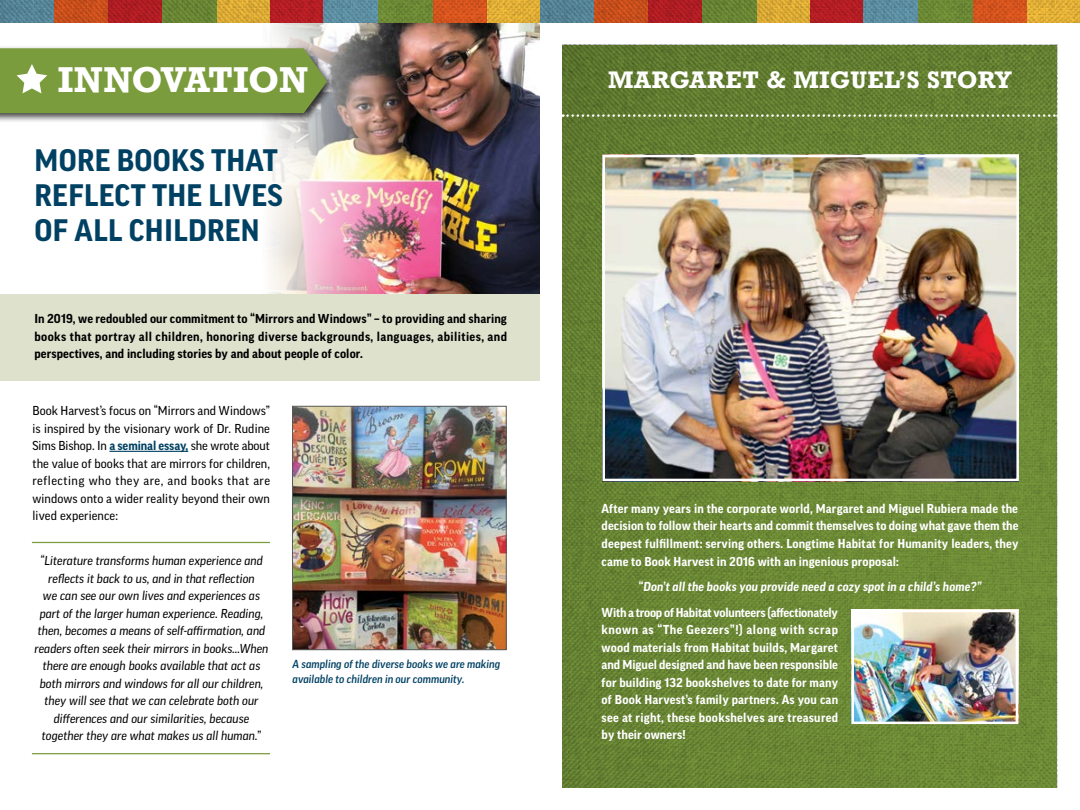
<style>
.page{position:relative;width:1080px;height:810px;background:#fff}
.page>*{position:absolute;margin:0;border:0;box-sizing:border-box;transform-origin:0 0}
.t1{font:700 33.75px "Rockwell";letter-spacing:-.005em;color:#fff}
.t2{font:700 30px/35px "Good Pro";letter-spacing:.01em;color:#004163}
.t3{font:700 22.5px "Rockwell";letter-spacing:.02em;color:#fff}
.t4{font:700 12.5px/17.5px "Good Pro";letter-spacing:.01em;color:#fff;text-align:justify}
.t5{font:italic 12.5px/17.5px "Good Pro News";color:#000;text-align:center}
.t6{font:12.5px/17.5px "Good Pro News";letter-spacing:.005em;color:#000;text-align:justify}
.t7{font:700 12.5px/17.5px "Good Pro";letter-spacing:.01em;color:#000;text-align:justify}
.t8{font:italic 700 12.5px "Good Pro";letter-spacing:.01em;color:#fff}
.t9{font:italic 500 11.25px/15px "Good Pro";color:#004163}
.s1{font-family:"Good Pro";font-weight:700;color:#004163}
</style>
<div class="page">
<img style="left:562px;top:45px;width:496px;height:743px">
<img style="left:268px;top:23px;width:272px;height:271px">
<div style="left:0;top:294px;width:540px;height:87px;background:#dee2cd"></div>
<img style="left:605px;top:158px;width:411px;height:320px">
<div style="left:602px;top:155px;width:417px;height:326px;border:2px solid #fff"></div>
<img style="left:294px;top:408px;width:211px;height:240px">
<div style="left:292px;top:406px;width:215px;height:244px;border:1px solid #58595b"></div>
<hr style="left:109px;top:451px;width:79px;height:1px;background:#004163">
<hr style="left:32px;top:542px;width:238px;height:1px;background:#7b9c3d">
<hr style="left:32px;top:753px;width:238px;height:1px;background:#7b9c3d">
<div style="left:0;top:45px;width:337px;height:78px;background:#000;opacity:.75"></div>
<svg style="left:0;top:48px;width:327px;height:65px;background:#7e9d44"></svg>
<img style="left:855px;top:613px;width:160px;height:108px">
<div style="left:852px;top:610px;width:166px;height:114px;border:2px solid #fff"></div>
<img style="left:540px;top:0;width:540px;height:23px">
<svg style="left:0;top:0;width:54px;height:23px"></svg>
<svg style="left:323px;top:0;width:55px;height:23px"></svg>
<svg style="left:54px;top:0;width:55px;height:23px"></svg>
<svg style="left:216px;top:0;width:54px;height:23px"></svg>
<svg style="left:486px;top:0;width:54px;height:23px"></svg>
<svg style="left:109px;top:0;width:53px;height:23px"></svg>
<svg style="left:270px;top:0;width:53px;height:23px"></svg>
<svg style="left:432px;top:0;width:54px;height:23px"></svg>
<svg style="left:162px;top:0;width:54px;height:23px"></svg>
<svg style="left:378px;top:0;width:54px;height:23px"></svg>
<svg style="left:562px;top:114px;width:496px;height:3px"></svg>
<h1 class="t1" style="left:58px;top:58px;width:252px">INNOVATION</h1>
<h2 class="t2" style="left:35px;top:142px;width:250px">MORE BOOKS THAT<br>REFLECT THE LIVES<br>OF ALL CHILDREN</h2>
<p class="t7" style="left:34px;top:310px;width:474px">In 2019, we redoubled our commitment to “Mirrors and Windows” – to providing and sharing books that portray all children, honoring diverse backgrounds, languages, abilities, and perspectives, and including stories by and about people of color.</p>
<p class="t6" style="left:32px;top:402px;width:239px">Book Harvest’s focus on “Mirrors and Windows” is inspired by the visionary work of Dr. Rudine Sims Bishop. In <span class="s1">a seminal essay,</span> she wrote about the value of books that are mirrors for children, reflecting who they are, and books that are windows onto a wider reality beyond their own lived experience:</p>
<p class="t5" style="left:35px;top:552px;width:235px">“Literature transforms human experience and reflects it back to us, and in that reflection<br>we can see our own lives and experiences as part of the larger human experience. Reading, then, becomes a means of self-affirmation, and readers often seek their mirrors in books…When there are enough books available that act as both mirrors and windows for all our children, they will see that we can celebrate both our differences and our similarities, because together they are what makes us all human.”</p>
<p class="t9" style="left:292px;top:656px;width:209px">A sampling of the diverse books we are making available to children in our community.</p>
<h3 class="t3" style="left:608px;top:65px;width:405px">MARGARET &amp; MIGUEL’S STORY</h3>
<p class="t4" style="left:602px;top:499px;width:418px">After many years in the corporate world, Margaret and Miguel Rubiera made the decision to follow their hearts and commit themselves to doing what gave them the deepest fulfillment: serving others. Longtime Habitat for Humanity leaders, they came to Book Harvest in 2016 with an ingenious proposal:</p>
<p class="t8" style="left:638px;top:580px;width:345px">“Don’t all the books you provide need a cozy spot in a child’s home?”</p>
<p class="t4" style="left:602px;top:603px;width:238px">With a troop of Habitat volunteers (affectionately known as “The Geezers”!) along with scrap wood materials from Habitat builds, Margaret and Miguel designed and have been responsible for building 132 bookshelves to date for many of Book Harvest’s family partners. As you can see at right, these bookshelves are treasured by their owners!</p>
</div>
